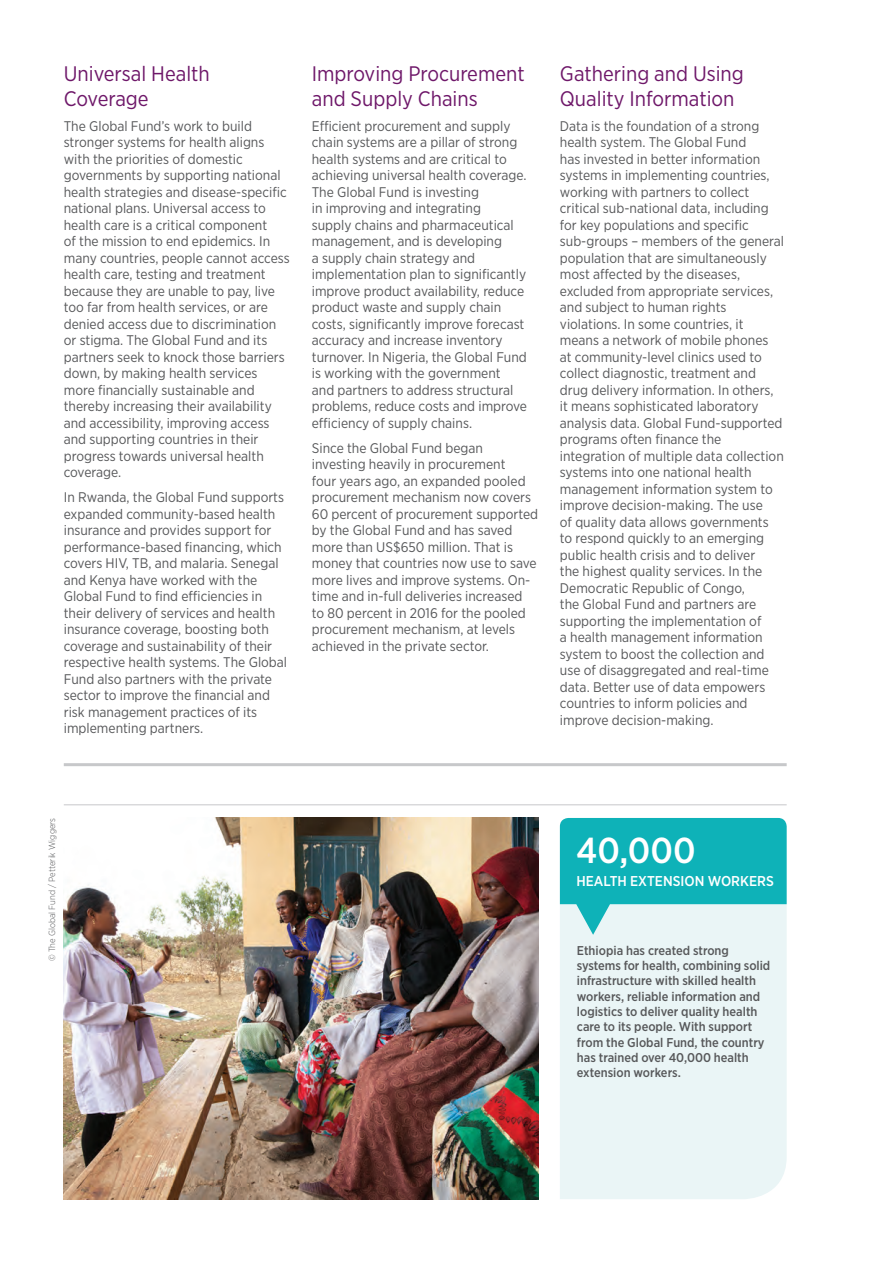
<style>
.page{position:relative;width:893px;height:1263px;background:#fff}
.page>*{position:absolute;margin:0;border:0;box-sizing:border-box;transform-origin:0 0}
.t1{font:500 36px "Gotham Narrow";color:#fff}
.t2{font:21px/25.2px "Gotham Narrow";color:#6e1769}
.t3{font:500 14.25px "Gotham Narrow";color:#fff}
.t4{font:13.95px/16.5px "Gotham Narrow";color:#57585a}
.t5{font:500 12.75px/15.3px "Gotham Narrow";color:#57585a}
.t6{font:300 9px "Gotham Narrow";color:#57585a}
</style>
<div class="page">
<div style="left:560px;top:935px;width:227px;height:264px;background:#eaf5f6"></div>
<svg style="left:560px;top:818px;width:227px;height:117px;background:#44c2c7"></svg>
<img style="left:64px;top:818px;width:475px;height:381px">
<hr style="left:64px;top:763px;width:723px;height:3px;background:#c7c8ca">
<hr style="left:64px;top:804px;width:723px;height:1px;background:#c7c8ca">
<h2 class="t2" style="left:64px;top:60px;width:148px">Universal Health<br>Coverage</h2>
<p class="t4" style="left:64px;top:117px;width:227px">The Global Fund’s work to build stronger systems for health aligns with the priorities of domestic governments by supporting national health strategies and disease-specific national plans. Universal access to health care is a critical component<br>of the mission to end epidemics. In many countries, people cannot access health care, testing and treatment because they are unable to pay, live too far from health services, or are denied access due to discrimination or stigma. The Global Fund and its partners seek to knock those barriers down, by making health services more financially sustainable and thereby increasing their availability and accessibility, improving access and supporting countries in their progress towards universal health coverage.</p>
<p class="t4" style="left:64px;top:489px;width:225px">In Rwanda, the Global Fund supports expanded community-based health insurance and provides support for performance-based financing, which covers HIV, TB, and malaria. Senegal and Kenya have worked with the Global Fund to find efficiencies in their delivery of services and health insurance coverage, boosting both coverage and sustainability of their respective health systems. The Global Fund also partners with the private sector to improve the financial and risk management practices of its implementing partners.</p>
<h2 class="t2" style="left:312px;top:60px;width:214px">Improving Procurement and Supply Chains</h2>
<p class="t4" style="left:312px;top:117px;width:217px">Efficient procurement and supply chain systems are a pillar of strong health systems and are critical to achieving universal health coverage.<br>The Global Fund is investing<br>in improving and integrating<br>supply chains and pharmaceutical management, and is developing<br>a supply chain strategy and implementation plan to significantly improve product availability, reduce product waste and supply chain costs, significantly improve forecast accuracy and increase inventory turnover. In Nigeria, the Global Fund is working with the government<br>and partners to address structural problems, reduce costs and improve efficiency of supply chains.</p>
<p class="t4" style="left:312px;top:439px;width:228px">Since the Global Fund began investing heavily in procurement<br>four years ago, an expanded pooled procurement mechanism now covers 60 percent of procurement supported by the Global Fund and has saved more than US$650 million. That is money that countries now use to save more lives and improve systems. On&shy;time and in-full deliveries increased to 80 percent in 2016 for the pooled procurement mechanism, at levels achieved in the private sector.</p>
<h2 class="t2" style="left:560px;top:60px;width:186px">Gathering and Using<br>Quality Information</h2>
<p class="t4" style="left:560px;top:117px;width:226px">Data is the foundation of a strong health system. The Global Fund<br>has invested in better information systems in implementing countries, working with partners to collect critical sub-national data, including for key populations and specific sub-groups – members of the general population that are simultaneously most affected by the diseases, excluded from appropriate services, and subject to human rights violations. In some countries, it means a network of mobile phones<br>at community-level clinics used to collect diagnostic, treatment and drug delivery information. In others, it means sophisticated laboratory analysis data. Global Fund-supported programs often finance the integration of multiple data collection systems into one national health management information system to improve decision-making. The use<br>of quality data allows governments to respond quickly to an emerging public health crisis and to deliver<br>the highest quality services. In the Democratic Republic of Congo,<br>the Global Fund and partners are supporting the implementation of<br>a health management information system to boost the collection and use of disaggregated and real-time data. Better use of data empowers countries to inform policies and improve decision-making.</p>
<p class="t6" style="left:47px;top:961px;width:145px;rotate:-90deg">© The Global Fund / Petterik Wiggers</p>
<h1 class="t1" style="left:576px;top:828px;width:121px">40,000</h1>
<p class="t3" style="left:576px;top:872px;width:199px">HEALTH EXTENSION WORKERS</p>
<p class="t5" style="left:577px;top:942px;width:195px">Ethiopia has created strong systems for health, combining solid infrastructure with skilled health workers, reliable information and logistics to deliver quality health care to its people. With support from the Global Fund, the country has trained over 40,000 health extension workers.</p>
</div>
